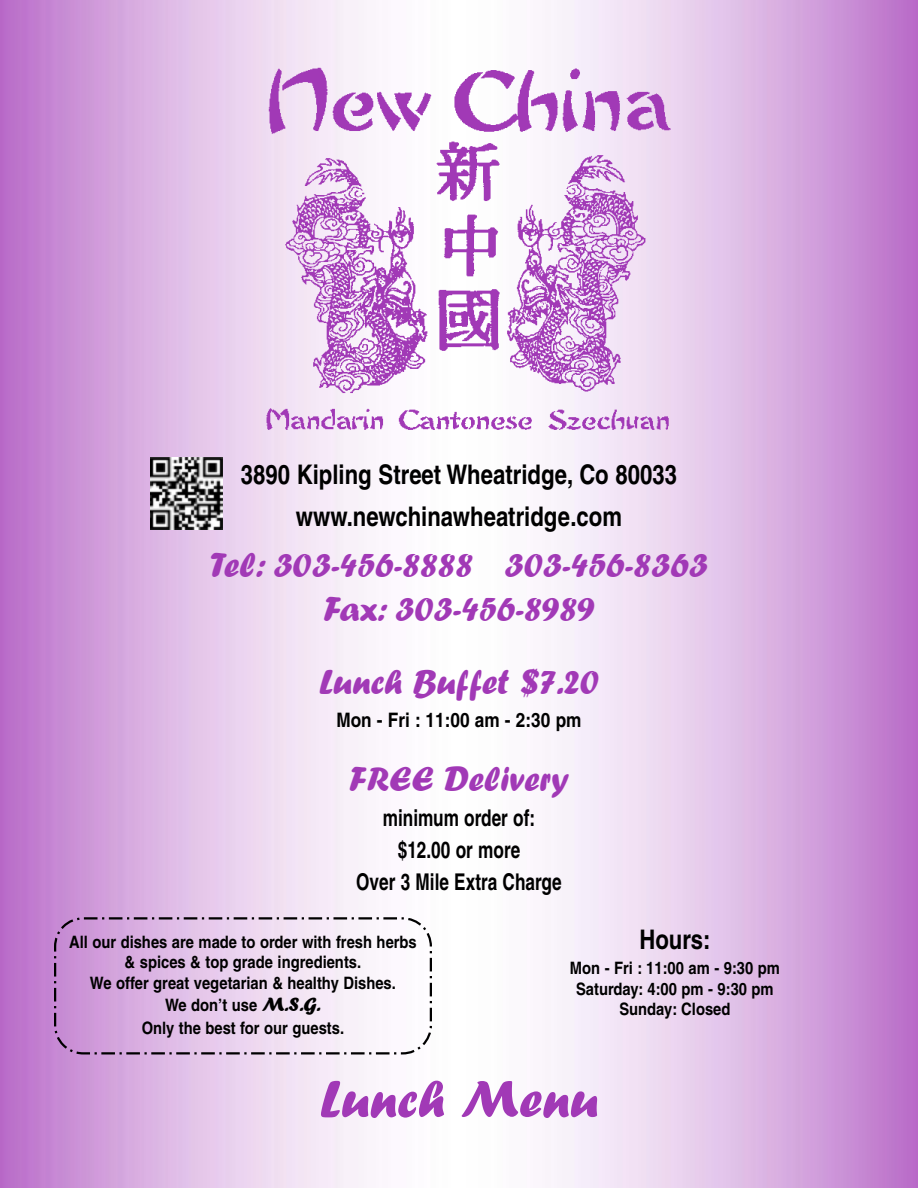
<style>
.page{position:relative;width:918px;height:1188px;background:#fff}
.page>*{position:absolute;margin:0;border:0;box-sizing:border-box;transform-origin:0 0}
.t1{font:54px "Forte";color:#a139b6}
.t2{font:36px/43.2px "Forte";color:#a139b6;text-align:center}
.t3{font:700 condensed 27px/41.4px "Helvetica";color:#000;text-align:center}
.t4{font:700 condensed 23.1px/32px "Helvetica";color:#000;text-align:center;scale:.91 1}
.t5{font:700 condensed 19.95px "Helvetica";color:#000;scale:1.05 1}
.t6{font:700 condensed 17.1px/20.5px "Helvetica";color:#000;text-align:center;scale:1.05 1}
.s1{font-family:"Forte";font-weight:400;font-stretch:normal;font-size:19.95px}
</style>
<div class="page">
<img style="left:0;top:0;width:918px;height:1188px">
<img style="left:250px;top:62px;width:432px;height:379px">
<svg style="left:53px;top:916px;width:380px;height:140px"></svg>
<svg style="left:74px;top:1050px;width:18px;height:6px"></svg>
<img style="left:150px;top:458px;width:72px;height:72px">
<h3 class="t3" style="left:241px;top:457px;width:438px">3890 Kipling Street Wheatridge, Co 80033 www.newchinawheatridge.com</h3>
<h2 class="t2" style="left:210px;top:544px;width:499px">Tel: 303-456-8888 303-456-8363<br>Fax: 303-456-8989</h2>
<h2 class="t2" style="left:319px;top:660px;width:281px">Lunch Buffet $7.20</h2>
<p class="t5" style="left:336px;top:713px;width:235px">Mon - Fri : 11:00 am - 2:30 pm</p>
<h2 class="t2" style="left:349px;top:757px;width:222px">FREE Delivery</h2>
<h3 class="t4" style="left:356px;top:805px;width:227px">minimum order of: $12.00 or more<br>Over 3 Mile Extra Charge</h3>
<p class="t6" style="left:69px;top:933px;width:333px">All our dishes are made to order with fresh herbs &amp; spices &amp; top grade ingredients.<br>We offer great vegetarian &amp; healthy Dishes.</p>
<p class="t6" style="left:142px;top:996px;width:194px;line-height:22px">We don’t use <span class="s1">M.S.G.<br></span>Only the best for our guests.</p>
<h3 class="t3" style="left:639px;top:921px;width:73px">Hours:</h3>
<p class="t6" style="left:570px;top:960px;width:202px">Mon - Fri : 11:00 am - 9:30 pm<br>Saturday: 4:00 pm - 9:30 pm<br>Sunday: Closed</p>
<h1 class="t1" style="left:320px;top:1070px;width:280px">Lunch Menu</h1>
</div>
